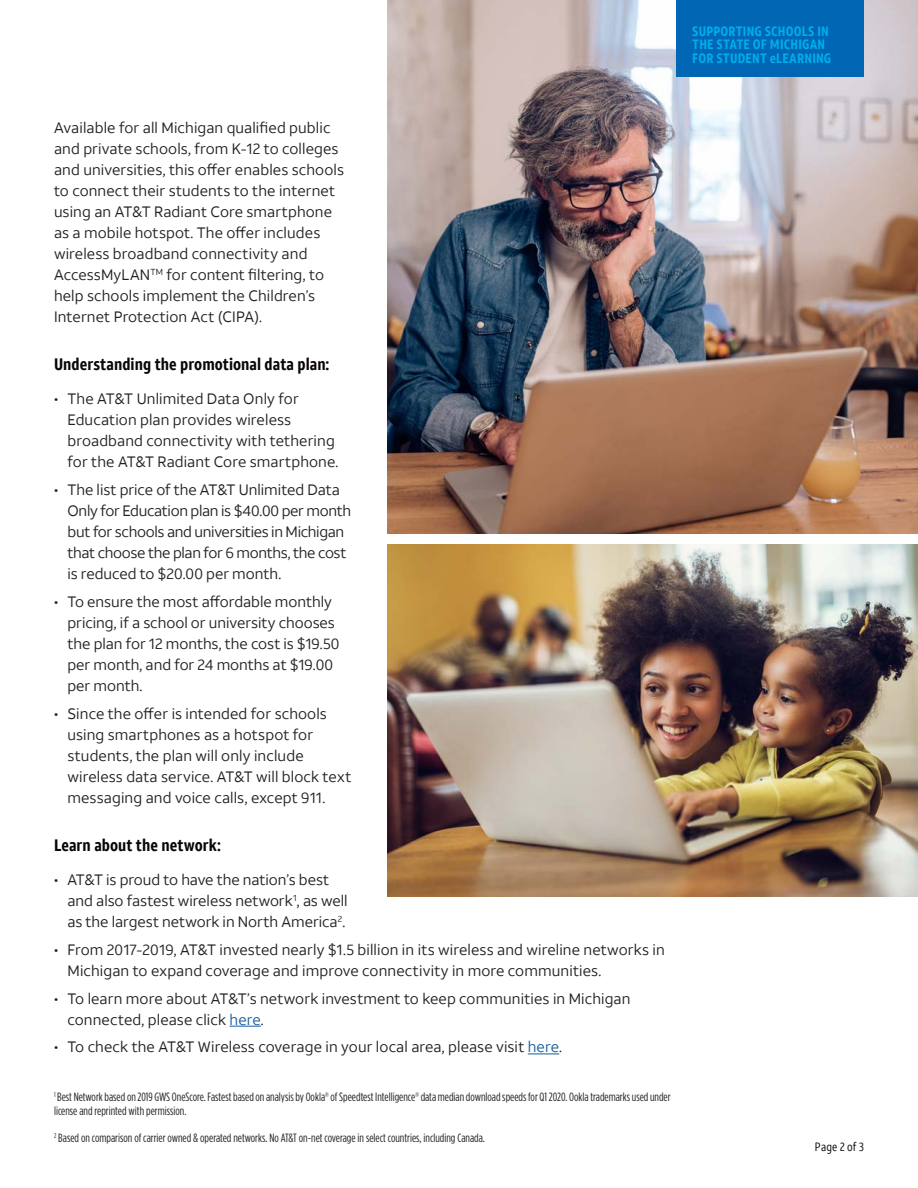
<style>
.page{position:relative;width:918px;height:1188px;background:#fff}
.page>*{position:absolute;margin:0;border:0;box-sizing:border-box;transform-origin:0 0}
.t1{font:700 16.5px "ATT Aleck Cd";letter-spacing:.005em;color:#0a0604}
.t2{font:15px/21px "ATT Aleck Sans";letter-spacing:.005em;color:#231f20}
.t3{font:15px/21px "ATT Aleck Sans";letter-spacing:-.02em;color:#231f20}
.t4{font:700 13.5px/13.5px "ATT Aleck Cd";letter-spacing:.015em;color:#00aceb}
.t5{font:12px/13.5px "Gotham Condensed";color:#231f20}
.t6{font:12px "ATT Aleck Cd";letter-spacing:.015em;color:#0a0604}
.s1{color:#175d9e}
</style>
<div class="page">
<hr style="left:230px;top:1026px;width:31px;height:1px;background:#175d9e">
<hr style="left:528px;top:1053px;width:31px;height:1px;background:#175d9e">
<img style="left:388px;top:544px;width:530px;height:352px">
<img style="left:388px;top:0;width:530px;height:534px">
<div style="left:676px;top:0;width:188px;height:77px;background:#0166b3"></div>
<p class="t4" style="left:692px;top:24px;width:141px">SUPPORTING SCHOOLS IN<br>THE STATE OF MICHIGAN<br>FOR STUDENT eLEARNING</p>
<p class="t2" style="left:54px;top:117px;width:292px">Available for all Michigan qualified public and private schools, from K-12 to colleges and universities, this offer enables schools to connect their students to the internet using an AT&amp;T Radiant Core smartphone as a mobile hotspot. The offer includes wireless broadband connectivity and AccessMyLAN<sup>TM</sup> for content filtering, to help schools implement the Children’s Internet Protection Act (CIPA).</p>
<p class="t1" style="left:54px;top:353px;width:277px">Understanding the promotional data plan:</p>
<p class="t2" style="left:68px;top:388px;width:273px;text-indent:-14px">• The AT&amp;T Unlimited Data Only for Education plan provides wireless broadband connectivity with tethering for the AT&amp;T Radiant Core smartphone.</p>
<p class="t3" style="left:68px;top:479px;width:285px;text-indent:-14px">• The list price of the AT&amp;T Unlimited Data Only for Education plan is $40.00 per month but for schools and universities in Michigan that choose the plan for 6 months, the cost is reduced to $20.00 per month.</p>
<p class="t2" style="left:68px;top:591px;width:274px;text-indent:-14px">• To ensure the most affordable monthly pricing, if a school or university chooses the plan for 12 months, the cost is $19.50 per month, and for 24 months at $19.00 per month.</p>
<p class="t2" style="left:68px;top:703px;width:285px;text-indent:-14px">• Since the offer is intended for schools using smartphones as a hotspot for students, the plan will only include wireless data service. AT&amp;T will block text messaging and voice calls, except 911.</p>
<p class="t1" style="left:54px;top:834px;width:169px">Learn about the network:</p>
<p class="t2" style="left:68px;top:869px;width:282px;text-indent:-14px">• AT&amp;T is proud to have the nation’s best and also fastest wireless network<sup>1</sup>, as well as the largest network in North America<sup>2</sup>.</p>
<p class="t2" style="left:68px;top:939px;width:599px;text-indent:-14px">• From 2017-2019, AT&amp;T invested nearly $1.5 billion in its wireless and wireline networks in<br>Michigan to expand coverage and improve connectivity in more communities.</p>
<p class="t2" style="left:68px;top:988px;width:564px;text-indent:-14px">• To learn more about AT&amp;T’s network investment to keep communities in Michigan connected, please click <span class="s1">here</span>.</p>
<p class="t2" style="left:54px;top:1036px;width:510px">• To check the AT&amp;T Wireless coverage in your local area, please visit <span class="s1">here</span>.</p>
<p class="t5" style="left:54px;top:1090px;width:618px"><sup>1</sup> Best Network based on 2019 GWS OneScore. Fastest based on analysis by Ookla<sup>®</sup> of Speedtest Intelligence<sup>®</sup> data median download speeds for Q1 2020. Ookla trademarks used under license and reprinted with permission.</p>
<p class="t5" style="left:54px;top:1130px;width:432px"><sup>2</sup> Based on comparison of carrier owned &amp; operated networks. No AT&amp;T on-net coverage in select countries, including Canada.</p>
<p class="t6" style="left:815px;top:1139px;width:51px">Page 2 of 3</p>
</div>
